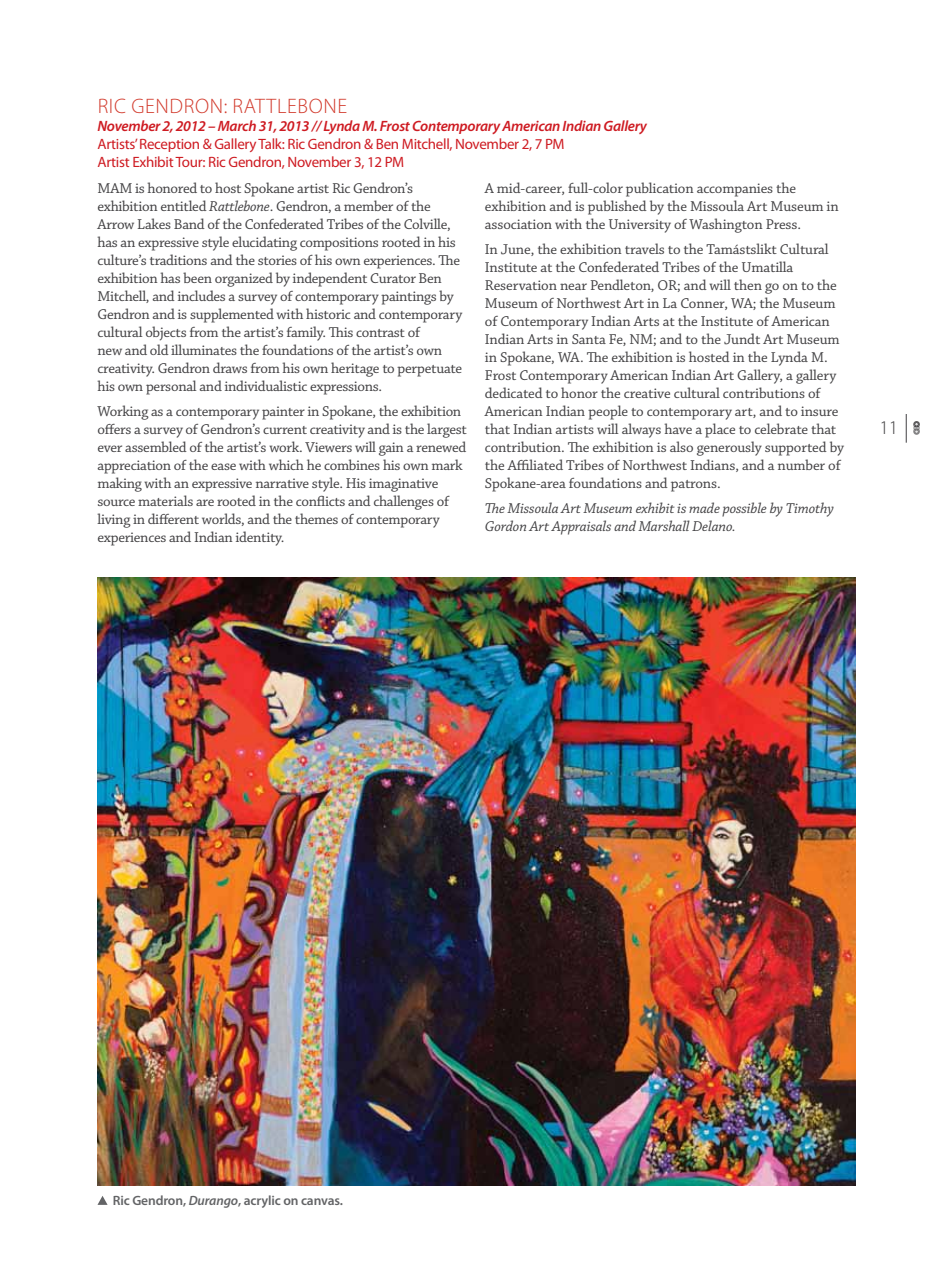
<style>
.page{position:relative;width:945px;height:1278px;background:#fff}
.page>*{position:absolute;margin:0;border:0;box-sizing:border-box;transform-origin:0 0}
.t1{font:300 21px "Myriad Pro";letter-spacing:.03em;color:#d23b2d}
.t2{font:300 19.5px "Myriad Pro";color:#414042}
.t3{font:15px/18px "Chaparral Pro";letter-spacing:-.015em;color:#414042}
.t4{font:15px/18px "Myriad Pro";letter-spacing:-.02em;color:#ce1b22}
.t5{font:italic 15px/18px "Chaparral Pro";letter-spacing:-.01em;color:#414042}
.t6{font:italic 600 15px "Myriad Pro";letter-spacing:-.02em;color:#ce1b22}
.t7{font:600 13.5px "Myriad Pro";letter-spacing:-.01em;color:#636466}
.s1{font-style:italic}
</style>
<div class="page">
<svg style="left:913px;top:421px;width:7px;height:14px"></svg>
<svg style="left:906px;top:414px;width:1px;height:29px"></svg>
<img style="left:98px;top:577px;width:758px;height:609px">
<svg style="left:97px;top:1196px;width:11px;height:9px"></svg>
<h1 class="t1" style="left:98px;top:93px;width:251px">RIC GENDRON: RATTLEBONE</h1>
<p class="t6" style="left:98px;top:116px;width:551px">November 2, 2012 – March 31, 2013 // Lynda M. Frost Contemporary American Indian Gallery</p>
<p class="t4" style="left:98px;top:134px;width:469px">Artists’ Reception &amp; Gallery Talk: Ric Gendron &amp; Ben Mitchell, November 2, 7 PM<br>Artist Exhibit Tour: Ric Gendron, November 3, 12 PM</p>
<p class="t3" style="left:98px;top:180px;width:366px">MAM is honored to host Spokane artist Ric Gendron’s exhibition entitled <span class="s1">Rattlebone</span>. Gendron, a member of the Arrow Lakes Band of the Confederated Tribes of the Colville, has an expressive style elucidating compositions rooted in his culture’s traditions and the stories of his own experiences. The exhibition has been organized by independent Curator Ben Mitchell, and includes a survey of contemporary paintings by Gendron and is supplemented with historic and contemporary cultural objects from the artist’s family. This contrast of<br>new and old illuminates the foundations of the artist’s own creativity. Gendron draws from his own heritage to perpetuate his own personal and individualistic expressions.</p>
<p class="t3" style="left:98px;top:403px;width:371px">Working as a contemporary painter in Spokane, the exhibition offers a survey of Gendron’s current creativity and is the largest ever assembled of the artist’s work. Viewers will gain a renewed appreciation of the ease with which he combines his own mark making with an expressive narrative style. His imaginative source materials are rooted in the conflicts and challenges of living in different worlds, and the themes of contemporary experiences and Indian identity.</p>
<p class="t3" style="left:485px;top:180px;width:355px">A mid-career, full-color publication accompanies the exhibition and is published by the Missoula Art Museum in association with the University of Washington Press.</p>
<p class="t3" style="left:485px;top:241px;width:361px">In June, the exhibition travels to the Tamástslikt Cultural Institute at the Confederated Tribes of the Umatilla Reservation near Pendleton, OR; and will then go on to the Museum of Northwest Art in La Conner, WA; the Museum of Contemporary Indian Arts at the Institute of American Indian Arts in Santa Fe, NM; and to the Jundt Art Museum in Spokane, WA. The exhibition is hosted in the Lynda M.<br>Frost Contemporary American Indian Art Gallery, a gallery dedicated to honor the creative cultural contributions of American Indian people to contemporary art, and to insure that Indian artists will always have a place to celebrate that contribution. The exhibition is also generously supported by the Affiliated Tribes of Northwest Indians, and a number of Spokane-area foundations and patrons.</p>
<p class="t5" style="left:485px;top:500px;width:350px">The Missoula Art Museum exhibit is made possible by Timothy<br>Gordon Art Appraisals and Marshall Delano.</p>
<h2 class="t2" style="left:880px;top:416px;width:20px">11</h2>
<p class="t7" style="left:113px;top:1192px;width:232px">Ric Gendron, <span class="s1">Durango</span>, acrylic on canvas.</p>
</div>
